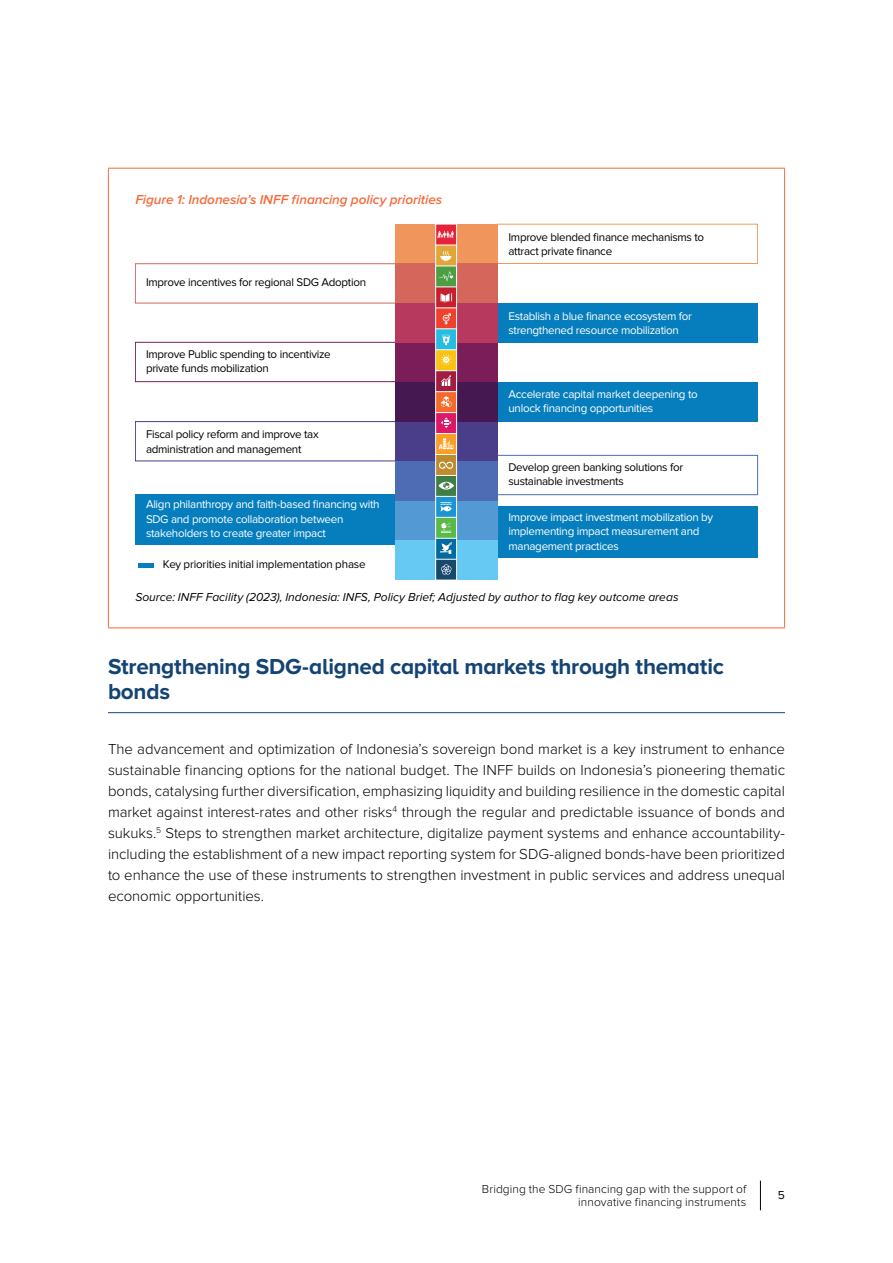
<style>
.page{position:relative;width:893px;height:1263px;background:#fff}
.page>*{position:absolute;margin:0;border:0;box-sizing:border-box;transform-origin:0 0}
.t1{font:700 22.5px/24.8px "Proxima Nova A";letter-spacing:-.015em;color:#144474}
.t2{font:300 15px/21px "Proxima Nova";letter-spacing:-.005em;color:#000;text-align:justify}
.t3{font:italic 600 13.5px "Proxima Nova";letter-spacing:-.005em;color:#f36c3d}
.t4{font:italic 12px "Proxima Nova";color:#000}
.t5{font:300 12px/12.9px "Proxima Nova";letter-spacing:.005em;color:#000;text-align:right}
.t6{font:12px "Proxima Nova";color:#000}
.t7{font:11.55px/14.5px "Proxima Nova";letter-spacing:-.025em;color:#fff}
.t8{font:11.55px/14.5px "Proxima Nova";letter-spacing:-.025em;color:#000}
</style>
<div class="page">
<hr style="left:760px;top:1180px;width:1px;height:30px;background:#000">
<hr style="left:108px;top:712px;width:677px;height:1px;background:#144474">
<hr style="left:108px;top:168px;width:677px;height:1px;background:#f36c3d">
<hr style="left:108px;top:169px;width:1px;height:458px;background:#f36c3d">
<hr style="left:784px;top:169px;width:1px;height:458px;background:#f36c3d">
<hr style="left:108px;top:627px;width:677px;height:1px;background:#f36c3d">
<div style="left:497px;top:224px;width:261px;height:40px;border:1px solid #f1965d"></div>
<div style="left:497px;top:303px;width:261px;height:40px;background:#067ebd"></div>
<div style="left:497px;top:382px;width:261px;height:39px;background:#067ebd"></div>
<div style="left:497px;top:455px;width:261px;height:40px;border:1px solid #4e6cb4"></div>
<div style="left:497px;top:506px;width:261px;height:51px;background:#067ebd"></div>
<div style="left:135px;top:263px;width:263px;height:40px;border:1px solid #d4665c"></div>
<div style="left:135px;top:342px;width:263px;height:40px;border:1px solid #7b1d59"></div>
<div style="left:135px;top:421px;width:263px;height:40px;border:1px solid #4a3d8a"></div>
<div style="left:135px;top:495px;width:262px;height:50px;background:#067ebd"></div>
<div style="left:395px;top:224px;width:102px;height:40px;background:#f0965c"></div>
<div style="left:395px;top:264px;width:102px;height:39px;background:#d4665c"></div>
<div style="left:395px;top:303px;width:102px;height:40px;background:#b8395e"></div>
<div style="left:395px;top:343px;width:102px;height:39px;background:#7b1d59"></div>
<div style="left:395px;top:382px;width:102px;height:40px;background:#451852"></div>
<div style="left:395px;top:422px;width:102px;height:39px;background:#4a3d8a"></div>
<div style="left:395px;top:461px;width:102px;height:40px;background:#4d6cb4"></div>
<div style="left:395px;top:501px;width:102px;height:39px;background:#539ad4"></div>
<div style="left:395px;top:540px;width:102px;height:40px;background:#65c9f3"></div>
<div style="left:436px;top:224px;width:21px;height:21px;background:#e5243c"></div>
<svg style="left:438px;top:231px;width:16px;height:7px"></svg>
<div style="left:436px;top:266px;width:21px;height:21px;background:#4c9e45"></div>
<div style="left:436px;top:329px;width:21px;height:21px;background:#26bde3"></div>
<div style="left:436px;top:496px;width:21px;height:21px;background:#1c95d3"></div>
<div style="left:436px;top:475px;width:21px;height:21px;background:#407e45"></div>
<svg style="left:439px;top:482px;width:15px;height:8px"></svg>
<div style="left:436px;top:559px;width:21px;height:21px;background:#18486b"></div>
<div style="left:436px;top:455px;width:21px;height:20px;background:#be8c2c"></div>
<svg style="left:439px;top:462px;width:14px;height:7px"></svg>
<div style="left:435px;top:224px;width:22px;height:356px;border:1px solid #fff"></div>
<svg style="left:436px;top:245px;width:21px;height:36px"></svg>
<svg style="left:436px;top:287px;width:21px;height:42px"></svg>
<svg style="left:436px;top:335px;width:21px;height:120px;background:#d58d6f"></svg>
<svg style="left:436px;top:475px;width:21px;height:1px"></svg>
<svg style="left:436px;top:496px;width:21px;height:15px"></svg>
<svg style="left:436px;top:517px;width:21px;height:57px"></svg>
<div style="left:139px;top:563px;width:15px;height:5px;background:#067ebd"></div>
<p class="t3" style="left:135px;top:194px;width:308px">Figure 1: Indonesia’s INFF financing policy priorities</p>
<p class="t8" style="left:146px;top:275px;width:222px">Improve incentives for regional SDG Adoption</p>
<p class="t8" style="left:146px;top:347px;width:186px">Improve Public spending to incentivize private funds mobilization</p>
<p class="t8" style="left:146px;top:427px;width:174px">Fiscal policy reform and improve tax administration and management</p>
<p class="t7" style="left:146px;top:497px;width:235px">Align philanthropy and faith-based financing with<br>SDG and promote collaboration between stakeholders to create greater impact</p>
<p class="t8" style="left:508px;top:230px;width:197px">Improve blended finance mechanisms to attract private finance</p>
<p class="t7" style="left:508px;top:309px;width:185px">Establish a blue finance ecosystem for strengthened resource mobilization</p>
<p class="t7" style="left:508px;top:387px;width:191px">Accelerate capital market deepening to unlock financing opportunities</p>
<p class="t8" style="left:508px;top:460px;width:176px">Develop green banking solutions for sustainable investments</p>
<p class="t7" style="left:508px;top:510px;width:206px">Improve impact investment mobilization by implementing impact measurement and management practices</p>
<p class="t8" style="left:163px;top:557px;width:204px">Key priorities initial implementation phase</p>
<p class="t4" style="left:135px;top:590px;width:545px">Source: INFF Facility (2023), Indonesia: INFS, Policy Brief; Adjusted by author to flag key outcome areas</p>
<h1 class="t1" style="left:108px;top:654px;width:617px">Strengthening SDG-aligned capital markets through thematic bonds</h1>
<p class="t2" style="left:108px;top:738px;width:679px">The advancement and optimization of Indonesia’s sovereign bond market is a key instrument to enhance sustainable financing options for the national budget. The INFF builds on Indonesia’s pioneering thematic bonds, catalysing further diversification, emphasizing liquidity and building resilience in the domestic capital market against interest-rates and other risks<sup>4</sup> through the regular and predictable issuance of bonds and sukuks.<sup>5</sup> Steps to strengthen market architecture, digitalize payment systems and enhance accountability&shy;including the establishment of a new impact reporting system for SDG-aligned bonds-have been prioritized to enhance the use of these instruments to strengthen investment in public services and address unequal economic opportunities.</p>
<p class="t5" style="left:482px;top:1183px;width:266px">Bridging the SDG financing gap with the support of innovative financing instruments</p>
<p class="t6" style="left:778px;top:1189px;width:9px">5</p>
</div>
